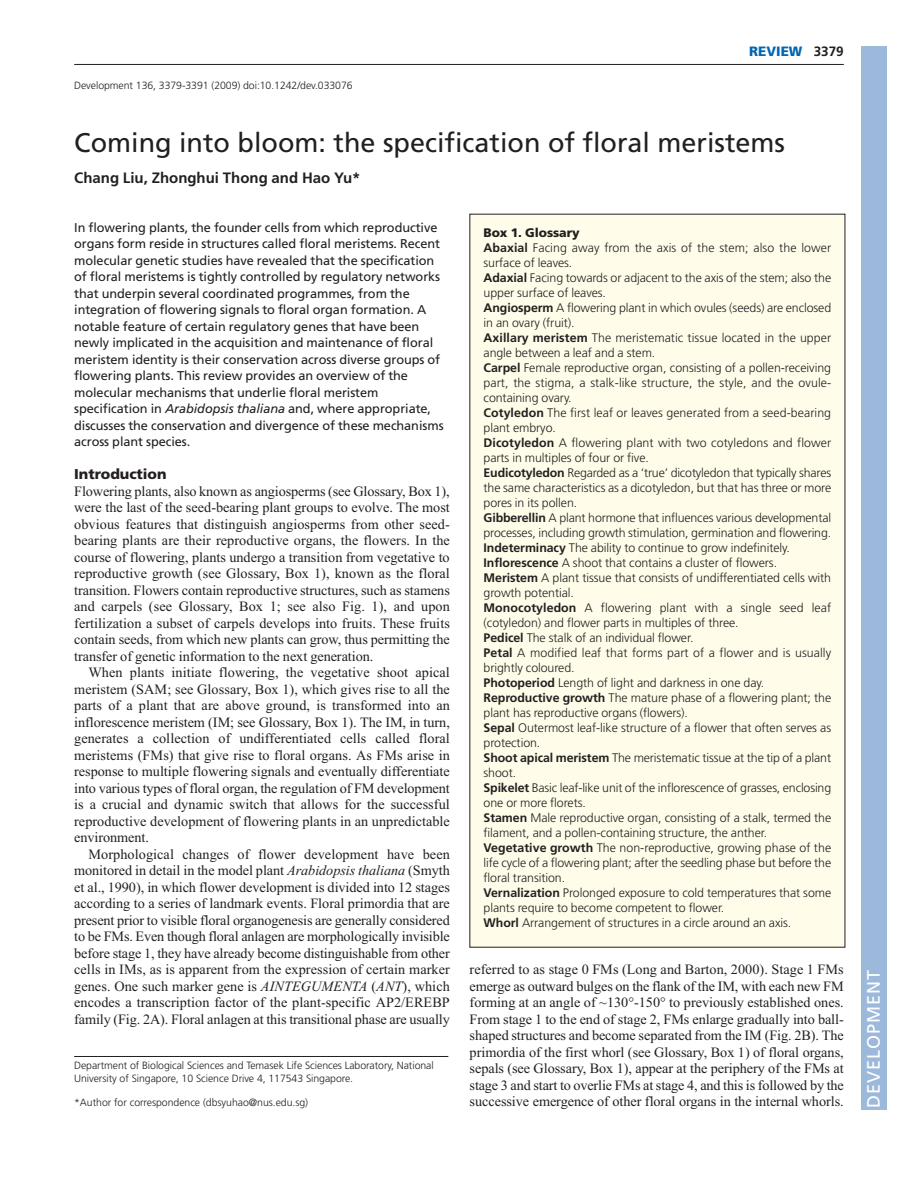
<style>
.page{position:relative;width:918px;height:1188px;background:#fff}
.page>*{position:absolute;margin:0;border:0;box-sizing:border-box;transform-origin:0 0}
.t1{font:27px "Frutiger LT Std";color:#231f20}
.t2{font:18px "Frutiger LT Std";letter-spacing:.055em;color:#fff}
.t3{font:700 15px "Frutiger LT Std";color:#231f20}
.t4{font:14.25px/16.5px "Times New Roman";letter-spacing:-.005em;color:#231f20;text-align:justify}
.t5{font:900 14.25px "Frutiger LT Std";color:#231f20}
.t6{font:900 13.5px "Frutiger LT Std";color:#0166b3}
.t7{font:700 13.5px "Frutiger LT Std";color:#231f20}
.t8{font:12.75px/16.5px "Frutiger LT Std";letter-spacing:-.005em;color:#231f20}
.t9{font:300 12.3px/15px "Frutiger LT Std";letter-spacing:-.005em;color:#231f20}
.t10{font:300 10.5px/12.5px "Frutiger LT Std";letter-spacing:-.005em;color:#231f20}
.s1{font-style:italic}
.s2{font-weight:900}
.s3{font-weight:700}
</style>
<div class="page">
<hr style="left:74px;top:1056px;width:374px;height:1px;background:#231f20">
<hr style="left:74px;top:64px;width:770px;height:1px;background:#231f20">
<div style="left:470px;top:214px;width:375px;height:733px;background:#fffde9"></div>
<div style="left:861px;top:46px;width:25px;height:1064px;background:#9cb9db"></div>
<p class="t10" style="left:74px;top:80px;width:280px">Development 136, 3379-3391 (2009) doi:10.1242/dev.033076</p>
<p class="t6" style="left:749px;top:46px;width:55px">REVIEW</p>
<p class="t7" style="left:814px;top:46px;width:32px">3379</p>
<h1 class="t1" style="left:74px;top:132px;width:712px">Coming into bloom: the specification of floral meristems</h1>
<p class="t3" style="left:74px;top:172px;width:288px">Chang Liu, Zhonghui Thong and Hao Yu*</p>
<p class="t8" style="left:74px;top:220px;width:371px">In flowering plants, the founder cells from which reproductive organs form reside in structures called floral meristems. Recent molecular genetic studies have revealed that the specification of floral meristems is tightly controlled by regulatory networks that underpin several coordinated programmes, from the integration of flowering signals to floral organ formation. A notable feature of certain regulatory genes that have been newly implicated in the acquisition and maintenance of floral meristem identity is their conservation across diverse groups of flowering plants. This review provides an overview of the molecular mechanisms that underlie floral meristem specification in <span class="s1">Arabidopsis thaliana</span> and, where appropriate, discusses the conservation and divergence of these mechanisms across plant species.</p>
<p class="t5" style="left:74px;top:469px;width:94px">Introduction</p>
<p class="t4" style="left:74px;top:484px;width:377px">Flowering plants, also known as angiosperms (see Glossary, Box 1), were the last of the seed-bearing plant groups to evolve. The most obvious features that distinguish angiosperms from other seed&shy;bearing plants are their reproductive organs, the flowers. In the course of flowering, plants undergo a transition from vegetative to reproductive growth (see Glossary, Box 1), known as the floral transition. Flowers contain reproductive structures, such as stamens and carpels (see Glossary, Box 1; see also Fig. 1), and upon fertilization a subset of carpels develops into fruits. These fruits contain seeds, from which new plants can grow, thus permitting the transfer of genetic information to the next generation.</p>
<p class="t4" style="left:74px;top:666px;width:377px;text-indent:14px">When plants initiate flowering, the vegetative shoot apical meristem (SAM; see Glossary, Box 1), which gives rise to all the parts of a plant that are above ground, is transformed into an inflorescence meristem (IM; see Glossary, Box 1). The IM, in turn, generates a collection of undifferentiated cells called floral meristems (FMs) that give rise to floral organs. As FMs arise in response to multiple flowering signals and eventually differentiate into various types of floral organ, the regulation of FM development is a crucial and dynamic switch that allows for the successful reproductive development of flowering plants in an unpredictable environment.</p>
<p class="t4" style="left:74px;top:847px;width:377px;text-indent:14px">Morphological changes of flower development have been monitored in detail in the model plant <span class="s1">Arabidopsis thaliana</span> (Smyth et al., 1990), in which flower development is divided into 12 stages according to a series of landmark events. Floral primordia that are present prior to visible floral organogenesis are generally considered to be FMs. Even though floral anlagen are morphologically invisible before stage 1, they have already become distinguishable from other cells in IMs, as is apparent from the expression of certain marker genes. One such marker gene is <span class="s1">AINTEGUMENTA</span> (<span class="s1">ANT</span>), which encodes a transcription factor of the plant-specific AP2/EREBP family (Fig. 2A). Floral anlagen at this transitional phase are usually</p>
<p class="t10" style="left:74px;top:1060px;width:361px">Department of Biological Sciences and Temasek Life Sciences Laboratory, National<br>University of Singapore, 10 Science Drive 4, 117543 Singapore.</p>
<p class="t10" style="left:74px;top:1097px;width:236px">*Author for correspondence (dbsyuhao@nus.edu.sg)</p>
<p class="t9" style="left:484px;top:226px;width:349px"><span class="s2">Box 1. Glossary<br></span><span class="s3">Abaxial</span> Facing away from the axis of the stem; also the lower surface of leaves.<br><span class="s3">Adaxial</span> Facing towards or adjacent to the axis of the stem; also the upper surface of leaves.<br><span class="s3">Angiosperm</span> A flowering plant in which ovules (seeds) are enclosed in an ovary (fruit).<br><span class="s3">Axillary meristem</span> The meristematic tissue located in the upper angle between a leaf and a stem.<br><span class="s3">Carpel</span> Female reproductive organ, consisting of a pollen-receiving part, the stigma, a stalk-like structure, the style, and the ovule&shy;containing ovary.<br><span class="s3">Cotyledon</span> The first leaf or leaves generated from a seed-bearing plant embryo.<br><span class="s3">Dicotyledon</span> A flowering plant with two cotyledons and flower parts in multiples of four or five.<br><span class="s3">Eudicotyledon</span> Regarded as a ‘true’ dicotyledon that typically shares the same characteristics as a dicotyledon, but that has three or more pores in its pollen.<br><span class="s3">Gibberellin</span> A plant hormone that influences various developmental processes, including growth stimulation, germination and flowering.<br><span class="s3">Indeterminacy</span> The ability to continue to grow indefinitely.<br><span class="s3">Inflorescence</span> A shoot that contains a cluster of flowers.<br><span class="s3">Meristem</span> A plant tissue that consists of undifferentiated cells with growth potential.<br><span class="s3">Monocotyledon</span> A flowering plant with a single seed leaf (cotyledon) and flower parts in multiples of three.<br><span class="s3">Pedicel</span> The stalk of an individual flower.<br><span class="s3">Petal</span> A modified leaf that forms part of a flower and is usually brightly coloured.<br><span class="s3">Photoperiod</span> Length of light and darkness in one day.<br><span class="s3">Reproductive growth</span> The mature phase of a flowering plant; the plant has reproductive organs (flowers).<br><span class="s3">Sepal</span> Outermost leaf-like structure of a flower that often serves as protection.<br><span class="s3">Shoot apical meristem</span> The meristematic tissue at the tip of a plant shoot.<br><span class="s3">Spikelet</span> Basic leaf-like unit of the inflorescence of grasses, enclosing one or more florets.<br><span class="s3">Stamen</span> Male reproductive organ, consisting of a stalk, termed the filament, and a pollen-containing structure, the anther.<br><span class="s3">Vegetative growth</span> The non-reproductive, growing phase of the life cycle of a flowering plant; after the seedling phase but before the floral transition.<br><span class="s3">Vernalization</span> Prolonged exposure to cold temperatures that some plants require to become competent to flower.<br><span class="s3">Whorl</span> Arrangement of structures in a circle around an axis.</p>
<p class="t4" style="left:470px;top:963px;width:376px">referred to as stage 0 FMs (Long and Barton, 2000). Stage 1 FMs emerge as outward bulges on the flank of the IM, with each new FM forming at an angle of ~130°-150° to previously established ones.<br>From stage 1 to the end of stage 2, FMs enlarge gradually into ball&shy;shaped structures and become separated from the IM (Fig. 2B). The primordia of the first whorl (see Glossary, Box 1) of floral organs, sepals (see Glossary, Box 1), appear at the periphery of the FMs at stage 3 and start to overlie FMs at stage 4, and this is followed by the successive emergence of other floral organs in the internal whorls.</p>
<p class="t2" style="left:863px;top:1108px;width:140px;rotate:-90deg">DEVELOPMENT</p>
</div>
